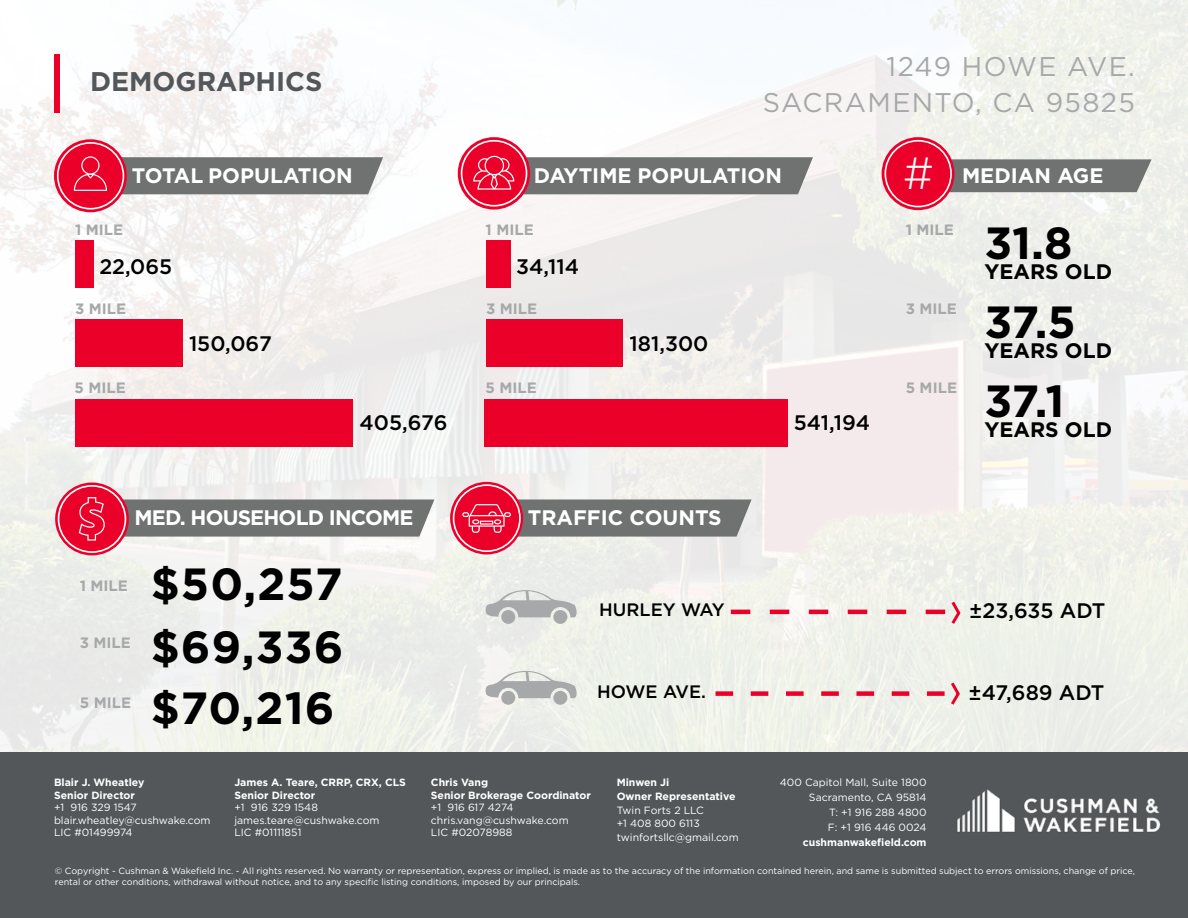
<style>
.page{position:relative;width:1188px;height:918px;background:#fff}
.page>*{position:absolute;margin:0;border:0;box-sizing:border-box;transform-origin:0 0}
.t1{font:700 45px/78.9px "Gotham";letter-spacing:.02em;color:#000;text-align:justify}
.t2{font:27px/36px "Gotham";letter-spacing:.05em;color:#a7a8a9;text-align:right}
.t3{font:700 27px "Gotham";color:#53575a}
.t4{font:500 21px "Gotham";color:#000}
.t5{font:700 21px "Gotham";color:#fff}
.t6{font:700 21px "Gotham";color:#000}
.t7{font:700 21px "Gotham";letter-spacing:-.04em;color:#fff}
.t8{font:500 18px "Gotham";color:#000}
.t9{font:700 15px "Gotham";color:#a7a8a9}
.t10{font:10.5px/12.6px "Gotham";color:#fff}
.t11{font:700 10.5px/12.6px "Gotham";color:#fff}
.t12{font:9px/10.5px "Gotham";color:#fff}
.s1{font-weight:300;font-size:45px}
</style>
<div class="page">
<img style="left:0;top:0;width:1188px;height:752px">
<div style="left:54px;top:54px;width:5px;height:59px;background:#ea0029"></div>
<svg style="left:54px;top:139px;width:73px;height:73px"></svg>
<svg style="left:57px;top:142px;width:326px;height:68px"></svg>
<svg style="left:458px;top:137px;width:72px;height:73px"></svg>
<svg style="left:461px;top:140px;width:352px;height:67px"></svg>
<svg style="left:55px;top:483px;width:74px;height:72px"></svg>
<svg style="left:58px;top:485px;width:376px;height:68px"></svg>
<svg style="left:450px;top:482px;width:73px;height:72px"></svg>
<svg style="left:453px;top:484px;width:299px;height:68px"></svg>
<svg style="left:882px;top:137px;width:72px;height:73px"></svg>
<svg style="left:885px;top:140px;width:267px;height:67px"></svg>
<svg style="left:731px;top:598px;width:231px;height:29px"></svg>
<svg style="left:716px;top:679px;width:246px;height:29px"></svg>
<svg style="left:486px;top:590px;width:93px;height:27px"></svg>
<div style="left:501px;top:610px;width:14px;height:14px;background:#a7a8a9;border-radius:50%"></div>
<svg style="left:486px;top:671px;width:93px;height:27px"></svg>
<div style="left:501px;top:691px;width:14px;height:14px;background:#a7a8a9;border-radius:50%"></div>
<div style="left:553px;top:691px;width:14px;height:14px;background:#a7a8a9;border-radius:50%"></div>
<div style="left:553px;top:610px;width:14px;height:14px;background:#a7a8a9;border-radius:50%"></div>
<div style="left:75px;top:400px;width:278px;height:47px;background:#ea0029"></div>
<div style="left:484px;top:400px;width:304px;height:47px;background:#ea0029"></div>
<div style="left:486px;top:320px;width:136px;height:47px;background:#ea0029"></div>
<div style="left:487px;top:240px;width:24px;height:47px;background:#ea0029"></div>
<div style="left:76px;top:320px;width:107px;height:47px;background:#ea0029"></div>
<div style="left:75px;top:241px;width:18px;height:47px;background:#ea0029"></div>
<div style="left:0;top:752px;width:1188px;height:166px;background:#53575a"></div>
<img style="left:957px;top:789px;width:204px;height:43px">
<h2 class="t3" style="left:90px;top:63px;width:234px">DEMOGRAPHICS</h2>
<h2 class="t2" style="left:763px;top:47px;width:374px">1249 HOWE AVE.<br>SACRAMENTO, CA 95825</h2>
<h3 class="t5" style="left:132px;top:162px;width:222px">TOTAL POPULATION</h3>
<h3 class="t5" style="left:534px;top:162px;width:250px">DAYTIME POPULATION</h3>
<h3 class="t5" style="left:903px;top:162px;width:202px"><span class="s1">#</span> MEDIAN AGE</h3>
<h3 class="t9" style="left:75px;top:220px;width:50px">1 MILE</h3>
<h3 class="t9" style="left:486px;top:220px;width:50px">1 MILE</h3>
<h3 class="t9" style="left:906px;top:220px;width:50px">1 MILE</h3>
<h3 class="t4" style="left:99px;top:253px;width:75px">22,065</h3>
<h3 class="t4" style="left:516px;top:253px;width:64px">34,114</h3>
<h3 class="t9" style="left:486px;top:299px;width:53px">3 MILE</h3>
<h3 class="t9" style="left:75px;top:299px;width:53px">3 MILE</h3>
<h3 class="t9" style="left:906px;top:299px;width:53px">3 MILE</h3>
<h3 class="t4" style="left:189px;top:330px;width:84px">150,067</h3>
<h3 class="t4" style="left:630px;top:330px;width:80px">181,300</h3>
<h3 class="t9" style="left:486px;top:377px;width:53px">5 MILE</h3>
<h3 class="t9" style="left:75px;top:377px;width:53px">5 MILE</h3>
<h3 class="t9" style="left:906px;top:377px;width:53px">5 MILE</h3>
<h3 class="t4" style="left:360px;top:409px;width:89px">405,676</h3>
<h3 class="t4" style="left:794px;top:409px;width:78px">541,194</h3>
<h1 class="t1" style="left:984px;top:203px;width:93px">31.8<br>37.5<br>37.1</h1>
<h3 class="t6" style="left:984px;top:257px;width:129px">YEARS OLD</h3>
<h3 class="t6" style="left:984px;top:336px;width:129px">YEARS OLD</h3>
<h3 class="t6" style="left:984px;top:415px;width:129px">YEARS OLD</h3>
<h3 class="t7" style="left:135px;top:504px;width:280px">MED. HOUSEHOLD INCOME</h3>
<h3 class="t5" style="left:528px;top:504px;width:195px">TRAFFIC COUNTS</h3>
<h3 class="t9" style="left:80px;top:575px;width:50px">1 MILE</h3>
<h3 class="t9" style="left:80px;top:633px;width:53px">3 MILE</h3>
<h3 class="t9" style="left:80px;top:693px;width:53px">5 MILE</h3>
<h1 class="t1" style="left:151px;top:553px;width:195px;line-height:61.9px">$50,257 $69,336 $70,216</h1>
<h3 class="t8" style="left:599px;top:598px;width:127px">HURLEY WAY</h3>
<h3 class="t4" style="left:969px;top:597px;width:138px">±23,635 ADT</h3>
<h3 class="t8" style="left:597px;top:680px;width:110px">HOWE AVE.</h3>
<h3 class="t4" style="left:969px;top:679px;width:137px">±47,689 ADT</h3>
<p class="t10" style="left:780px;top:775px;width:148px;line-height:15px;text-align:right">400 Capitol Mall, Suite 1800<br>Sacramento, CA 95814<br>T: +1 916 288 4800<br>F: +1 916 446 0024</p>
<p class="t11" style="left:803px;top:836px;width:125px">cushmanwakefield.com</p>
<p class="t12" style="left:55px;top:865px;width:1082px">© Copyright - Cushman &amp; Wakefield Inc. - All rights reserved. No warranty or representation, express or implied, is made as to the accuracy of the information contained herein, and same is submitted subject to errors omissions, change of price, rental or other conditions, withdrawal without notice, and to any specific listing conditions, imposed by our principals.</p>
<p class="t11" style="left:54px;top:776px;width:92px">Blair J. Wheatley<br>Senior Director</p>
<p class="t10" style="left:54px;top:801px;width:158px">+1 916 329 1547 blair.wheatley@cushwake.com<br>LIC #01499974</p>
<p class="t11" style="left:431px;top:776px;width:161px">Chris Vang<br>Senior Brokerage Coordinator</p>
<p class="t10" style="left:431px;top:801px;width:139px">+1 916 617 4274 chris.vang@cushwake.com<br>LIC #02078988</p>
<p class="t11" style="left:617px;top:775px;width:120px;line-height:13.8px">Minwen Ji<br>Owner Representative</p>
<p class="t10" style="left:617px;top:803px;width:124px;line-height:13.8px">Twin Forts 2 LLC<br>+1 408 800 6113 twinfortsllc@gmail.com</p>
<p class="t11" style="left:234px;top:776px;width:173px">James A. Teare, CRRP, CRX, CLS<br>Senior Director</p>
<p class="t10" style="left:234px;top:801px;width:147px">+1 916 329 1548 james.teare@cushwake.com<br>LIC #01111851</p>
</div>
